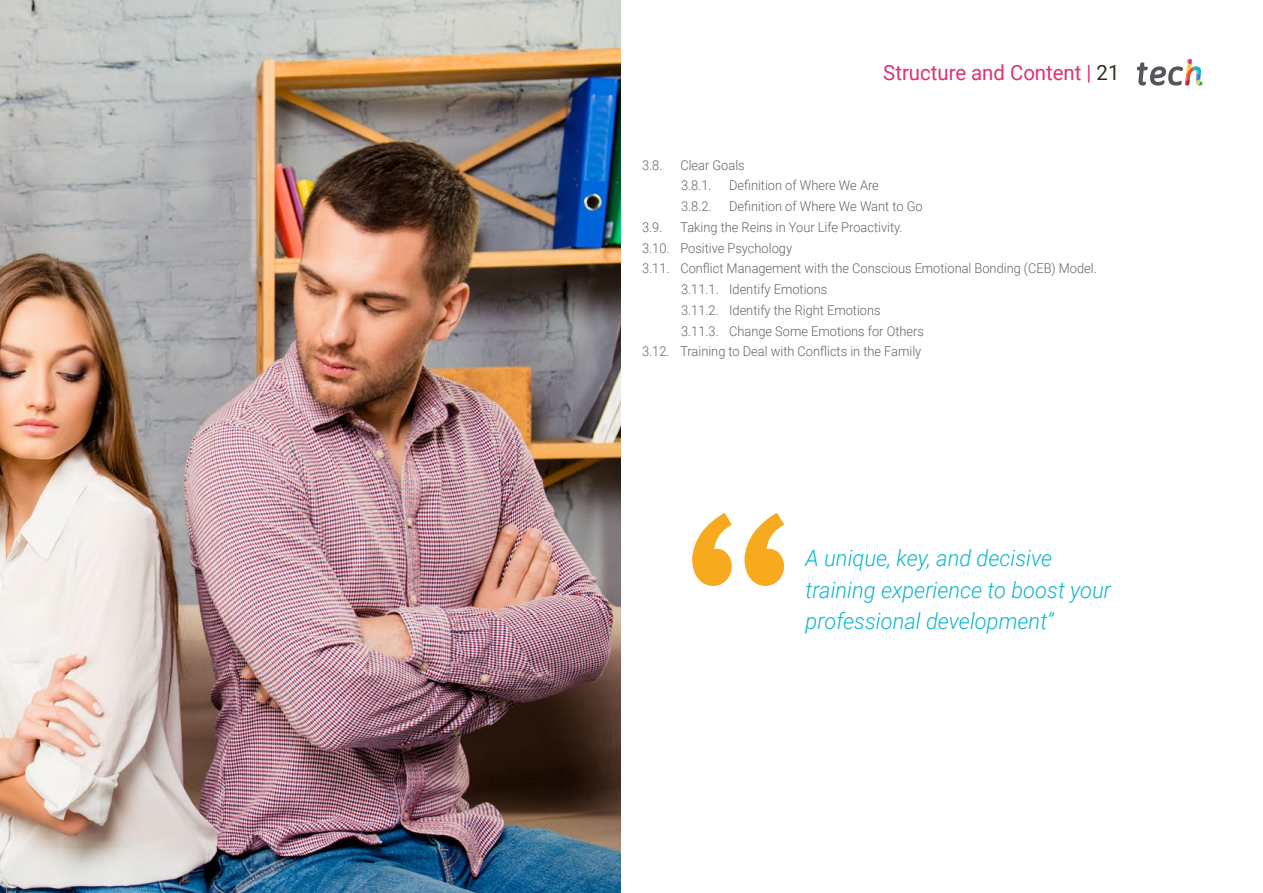
<style>
.page{position:relative;width:1263px;height:893px;background:#fff}
.page>*{position:absolute;margin:0;border:0;box-sizing:border-box;transform-origin:0 0}
.t1{font:italic 300 22.5px/31.5px "Roboto";color:#0fb6cf}
.t2{font:21px "Roboto";color:#df3174}
.t3{font:300 13.5px/20.7px "Roboto";color:#61646a;scale:.95 1}
.s1{color:#312e20}
</style>
<div class="page">
<svg style="left:692px;top:513px;width:92px;height:73px"></svg>
<svg style="left:1137px;top:59px;width:65px;height:27px"></svg>
<img style="left:0;top:0;width:621px;height:893px">
<h2 class="t2" style="left:883px;top:57px;width:238px">Structure and Content | <span class="s1">21</span></h2>
<p class="t3" style="left:642px;top:154px;width:23px">3.8.</p>
<p class="t3" style="left:680px;top:154px;width:69px">Clear Goals<br>3.8.1.</p>
<p class="t3" style="left:729px;top:175px;width:159px">Definition of Where We Are</p>
<p class="t3" style="left:681px;top:195px;width:34px">3.8.2.</p>
<p class="t3" style="left:729px;top:195px;width:205px">Definition of Where We Want to Go</p>
<p class="t3" style="left:642px;top:216px;width:23px">3.9.</p>
<p class="t3" style="left:680px;top:216px;width:235px">Taking the Reins in Your Life Proactivity.</p>
<p class="t3" style="left:642px;top:237px;width:159px">3.10. Positive Psychology</p>
<p class="t3" style="left:642px;top:258px;width:480px">3.11. Conflict Management with the Conscious Emotional Bonding (CEB) Model.</p>
<p class="t3" style="left:681px;top:278px;width:155px">3.11.1. Identify Emotions</p>
<p class="t3" style="left:681px;top:299px;width:212px">3.11.2. Identify the Right Emotions</p>
<p class="t3" style="left:681px;top:320px;width:257px">3.11.3. Change Some Emotions for Others</p>
<p class="t3" style="left:642px;top:341px;width:295px">3.12. Training to Deal with Conflicts in the Family</p>
<h1 class="t1" style="left:806px;top:542px;width:307px">A unique, key, and decisive training experience to boost your professional development”</h1>
</div>
